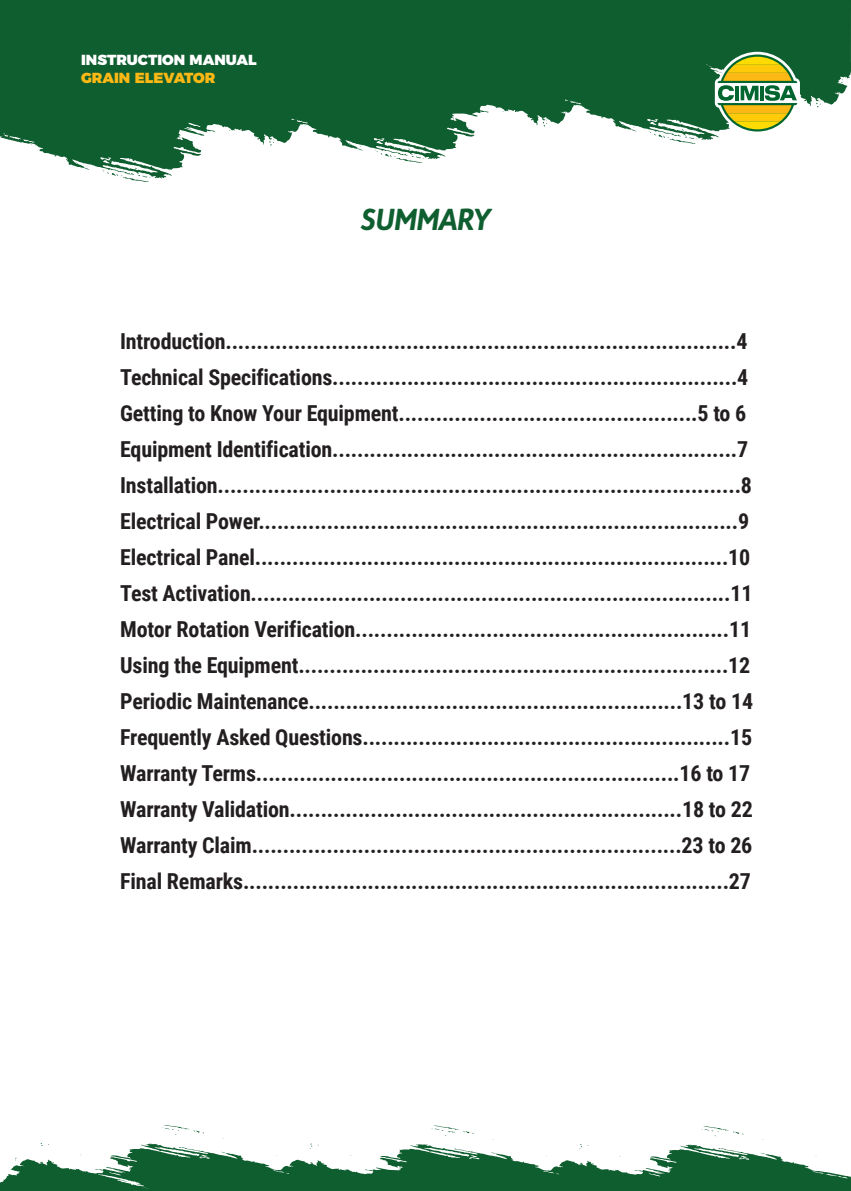
<style>
.page{position:relative;width:851px;height:1191px;background:#fff}
.page>*{position:absolute;margin:0;border:0;box-sizing:border-box;transform-origin:0 0}
.t1{font:italic 900 29.4px "Bw Quinta Pro";letter-spacing:-.03em;color:#0f5e30}
.t2{font:700 22px/36px "Roboto Condensed";letter-spacing:-.01em;color:#231f20}
.t3{font:900 14.6px "Montserrat";color:#fff}
.t4{font:900 14.6px "Montserrat";color:#fcb814}
</style>
<div class="page">
<svg style="left:701px;top:1126px;width:42px;height:10px"></svg>
<svg style="left:431px;top:1125px;width:42px;height:9px"></svg>
<svg style="left:161px;top:1125px;width:43px;height:10px"></svg>
<svg style="left:0;top:1143px;width:850px;height:48px;fill:#0f5e30"></svg>
<svg style="left:130px;top:179px;width:19px;height:3px"></svg>
<svg style="left:0;top:0;width:850px;height:179px;fill:#0f5e30"></svg>
<svg style="left:714px;top:52px;width:85px;height:82px"></svg>
<p class="t3" style="left:81px;top:48px;width:177px">INSTRUCTION MANUAL</p>
<p class="t4" style="left:81px;top:65px;width:136px">GRAIN ELEVATOR</p>
<h1 class="t1" style="left:360px;top:200px;width:132px">SUMMARY</h1>
<p class="t2" style="left:120px;top:322px;width:634px">Introduction..................................................................................4<br>Technical Specifications.................................................................4<br>Getting to Know Your Equipment................................................5 to 6<br>Equipment Identification.................................................................7<br>Installation....................................................................................8<br>Electrical Power.............................................................................9<br>Electrical Panel............................................................................10<br>Test Activation.............................................................................11<br>Motor Rotation Verification............................................................11<br>Using the Equipment.....................................................................12<br>Periodic Maintenance............................................................13 to 14<br>Frequently Asked Questions...........................................................15<br>Warranty Terms....................................................................16 to 17<br>Warranty Validation...............................................................18 to 22<br>Warranty Claim.....................................................................23 to 26<br>Final Remarks..............................................................................27</p>
</div>
